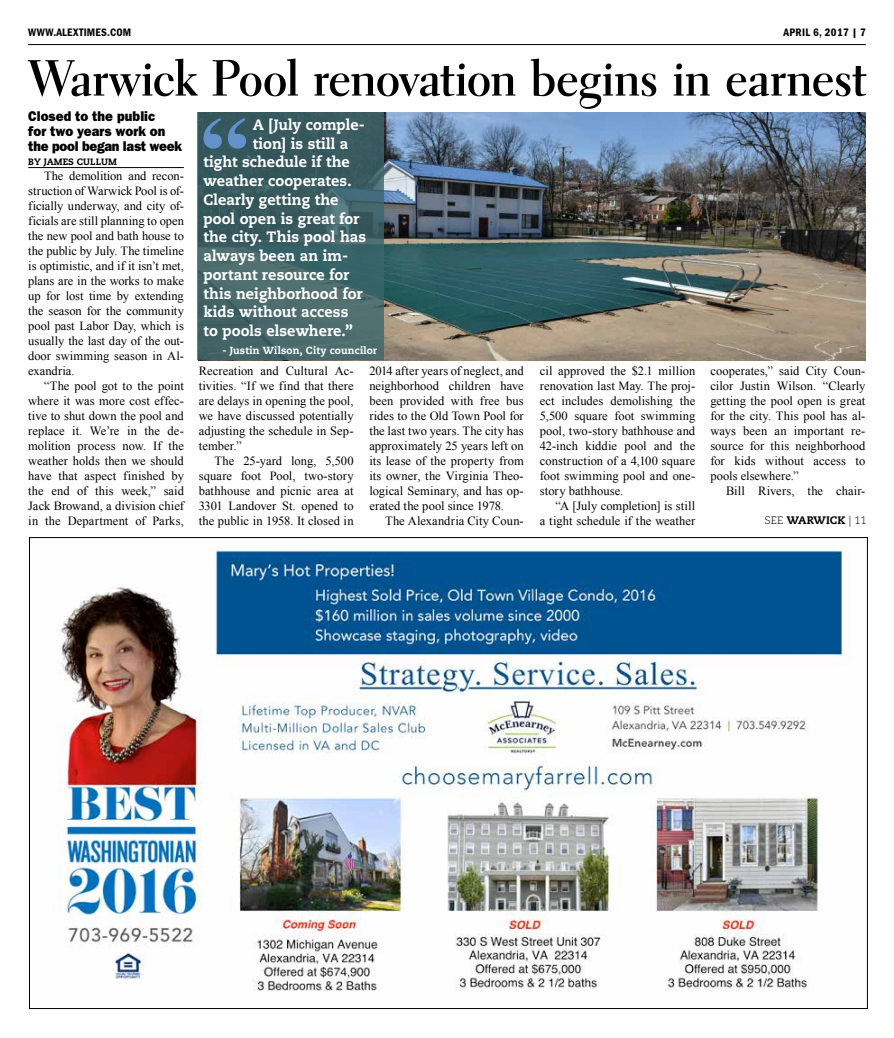
<style>
.page{position:relative;width:894px;height:1038px;background:#fff}
.page>*{position:absolute;margin:0;border:0;box-sizing:border-box;transform-origin:0 0}
.t1{font:51.25px "Electra LT Bold Display";letter-spacing:.015em;color:#000}
.t2{font:800 15px "Caecilia LT Std";letter-spacing:.005em;color:#fff;scale:.96 1}
.t3{font:14.12px/15px "ITC Franklin Gothic Std Hvy";letter-spacing:-.005em;color:#000;scale:.92 1}
.t4{font:12.5px/15px "Times New Roman";letter-spacing:.005em;color:#000;text-align:justify}
.t5{font:11.25px "Franklin Gothic URW Con Dem";letter-spacing:.03em;color:#000}
.t6{font:800 10.88px "Caecilia LT Std";letter-spacing:.01em;color:#000}
.t7{font:800 10.25px "Caecilia LT Std";letter-spacing:.02em;color:#fff;scale:.96 1}
.t8{font:800 9.25px "Caecilia LT Std";letter-spacing:.01em;color:#000}
.s1{font-weight:300}
</style>
<div class="page">
<hr style="left:28px;top:44px;width:837px;height:1px;background:#000">
<img style="left:383px;top:112px;width:482px;height:248px">
<svg style="left:197px;top:112px;width:186px;height:248px;background:#3f6165"></svg>
<hr style="left:28px;top:167px;width:156px;height:1px;background:#000">
<img style="left:58px;top:550px;width:794px;height:441px">
<svg style="left:203px;top:118px;width:43px;height:31px"></svg>
<p class="t5" style="left:28px;top:24px;width:104px">WWW.ALEXTIMES.COM</p>
<p class="t5" style="left:783px;top:24px;width:84px">APRIL 6, 2017 | 7</p>
<h1 class="t1" style="left:29px;top:48px;width:837px">Warwick Pool renovation begins in earnest</h1>
<p class="t3" style="left:28px;top:109px;width:168px">Closed to the public<br>for two years work on the pool began last week</p>
<p class="t8" style="left:28px;top:156px;width:90px">BY JAMES CULLUM</p>
<p class="t4" style="left:28px;top:168px;width:157px;text-indent:16px">The demolition and recon&shy;struction of Warwick Pool is of&shy;ficially underway, and city of&shy;ficials are still planning to open the new pool and bath house to the public by July. The timeline is optimistic, and if it isn’t met, plans are in the works to make up for lost time by extending the season for the community pool past Labor Day, which is usually the last day of the out&shy;door swimming season in Al&shy;exandria.</p>
<p class="t4" style="left:28px;top:378px;width:157px;text-indent:16px">“The pool got to the point where it was more cost effec&shy;tive to shut down the pool and replace it. We’re in the de&shy;molition process now. If the weather holds then we should have that aspect finished by the end of this week,” said Jack Browand, a division chief in the Department of Parks,</p>
<p class="t2" style="left:253px;top:115px;width:118px">A [July comple-</p>
<p class="t2" style="left:253px;top:134px;width:101px">tion] is still a</p>
<p class="t2" style="left:203px;top:153px;width:154px">tight schedule if the</p>
<p class="t2" style="left:203px;top:172px;width:156px">weather cooperates.</p>
<p class="t2" style="left:203px;top:190px;width:142px">Clearly getting the</p>
<p class="t2" style="left:203px;top:209px;width:164px">pool open is great for</p>
<p class="t2" style="left:203px;top:228px;width:171px">the city. This pool has</p>
<p class="t2" style="left:203px;top:247px;width:152px">always been an im-</p>
<p class="t2" style="left:203px;top:265px;width:153px">portant resource for</p>
<p class="t2" style="left:203px;top:284px;width:167px">this neighborhood for</p>
<p class="t2" style="left:203px;top:303px;width:152px">kids without access</p>
<p class="t2" style="left:203px;top:322px;width:157px">to pools elsewhere.”</p>
<p class="t7" style="left:222px;top:344px;width:163px">- Justin Wilson, City councilor</p>
<p class="t4" style="left:199px;top:363px;width:156px">Recreation and Cultural Ac&shy;tivities. “If we find that there are delays in opening the pool, we have discussed potentially adjusting the schedule in Sep&shy;tember.”</p>
<p class="t4" style="left:199px;top:453px;width:156px;text-indent:16px">The 25-yard long, 5,500 square foot Pool, two-story bathhouse and picnic area at 3301 Landover St. opened to the public in 1958. It closed in</p>
<p class="t4" style="left:369px;top:363px;width:156px">2014 after years of neglect, and neighborhood children have been provided with free bus rides to the Old Town Pool for the last two years. The city has approximately 25 years left on its lease of the property from its owner, the Virginia Theo&shy;logical Seminary, and has op&shy;erated the pool since 1978.</p>
<p class="t4" style="left:385px;top:513px;width:140px">The Alexandria City Coun-</p>
<p class="t4" style="left:539px;top:363px;width:157px">cil approved the $2.1 million renovation last May. The proj&shy;ect includes demolishing the 5,500 square foot swimming pool, two-story bathhouse and 42-inch kiddie pool and the construction of a 4,100 square foot swimming pool and one&shy;story bathhouse.</p>
<p class="t4" style="left:539px;top:498px;width:157px;text-align:right">“A [July completion] is still<br>a tight schedule if the weather</p>
<p class="t4" style="left:710px;top:363px;width:156px">cooperates,” said City Coun&shy;cilor Justin Wilson. “Clearly getting the pool open is great for the city. This pool has al&shy;ways been an important re&shy;source for this neighborhood for kids without access to pools elsewhere.”</p>
<p class="t4" style="left:725px;top:483px;width:141px">Bill Rivers, the chair-</p>
<p class="t6" style="left:764px;top:514px;width:104px"><span class="s1">SEE</span> WARWICK <span class="s1">| 11</span></p>
</div>
